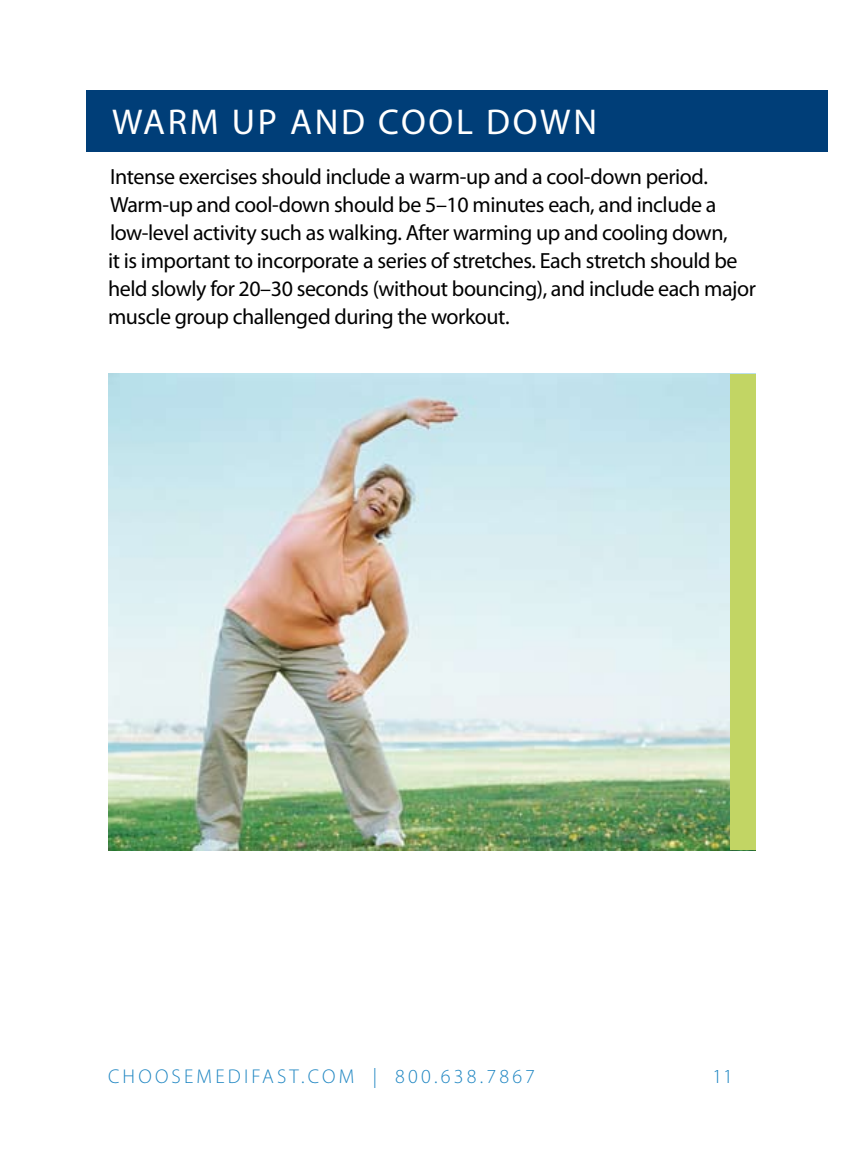
<style>
.page{position:relative;width:864px;height:1152px;background:#fff}
.page>*{position:absolute;margin:0;border:0;box-sizing:border-box;transform-origin:0 0}
.t1{font:36px "Myriad Pro";letter-spacing:.075em;color:#fff}
.t2{font:22px/28px "Myriad Pro";letter-spacing:-.02em;color:#000}
.t3{font:300 20px "Myriad Pro";letter-spacing:.16em;color:#1f86c2}
</style>
<div class="page">
<img style="left:108px;top:373px;width:648px;height:477px">
<div style="left:730px;top:374px;width:26px;height:476px;background:#c2d564"></div>
<div style="left:86px;top:90px;width:742px;height:61px;background:#003e78"></div>
<h1 class="t1" style="left:112px;top:100px;width:487px">WARM UP AND COOL DOWN</h1>
<p class="t2" style="left:108px;top:163px;width:650px">Intense exercises should include a warm-up and a cool-down period.<br>Warm-up and cool-down should be 5–10 minutes each, and include a low-level activity such as walking. After warming up and cooling down,<br>it is important to incorporate a series of stretches. Each stretch should be held slowly for 20–30 seconds (without bouncing), and include each major muscle group challenged during the workout.</p>
<p class="t3" style="left:108px;top:1064px;width:429px">CHOOSEMEDIFAST.COM | 800.638.7867</p>
<p class="t3" style="left:712px;top:1064px;width:22px">11</p>
</div>
